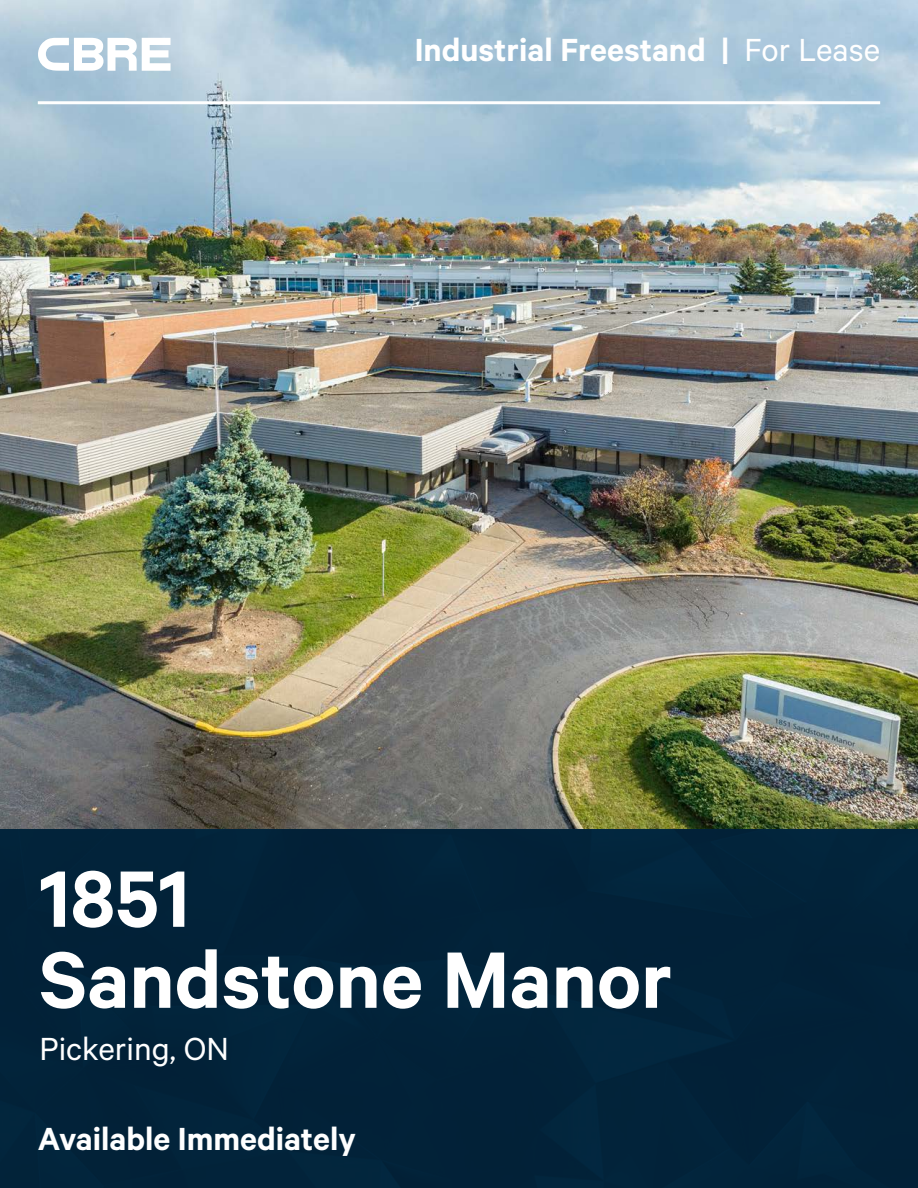
<style>
.page{position:relative;width:918px;height:1188px;background:#fff}
.page>*{position:absolute;margin:0;border:0;box-sizing:border-box;transform-origin:0 0}
.Heading_Large{font:600 90px/81px "Calibre";color:#fff}
.t1{font:600 36px "Calibre";color:#fff}
.Subheading_Large{font:36px "Calibre";color:#fff}
.s1{font-weight:400}
</style>
<div class="page">
<img style="left:0;top:0;width:918px;height:829px">
<div style="left:0;top:829px;width:918px;height:359px;background:#022238"></div>
<svg style="left:38px;top:38px;width:133px;height:33px"></svg>
<hr style="left:38px;top:101px;width:842px;height:3px;background:#fff">
<p class="t1" style="left:415px;top:29px;width:467px">Industrial Freestand | <span class="s1">For Lease</span></p>
<p class="Heading_Large" style="left:39px;top:856px;width:635px">1851<br>Sandstone Manor</p>
<p class="Subheading_Large" style="left:39px;top:1028px;width:191px">Pickering, ON</p>
<p class="t1" style="left:38px;top:1118px;width:320px">Available Immediately</p>
</div>
